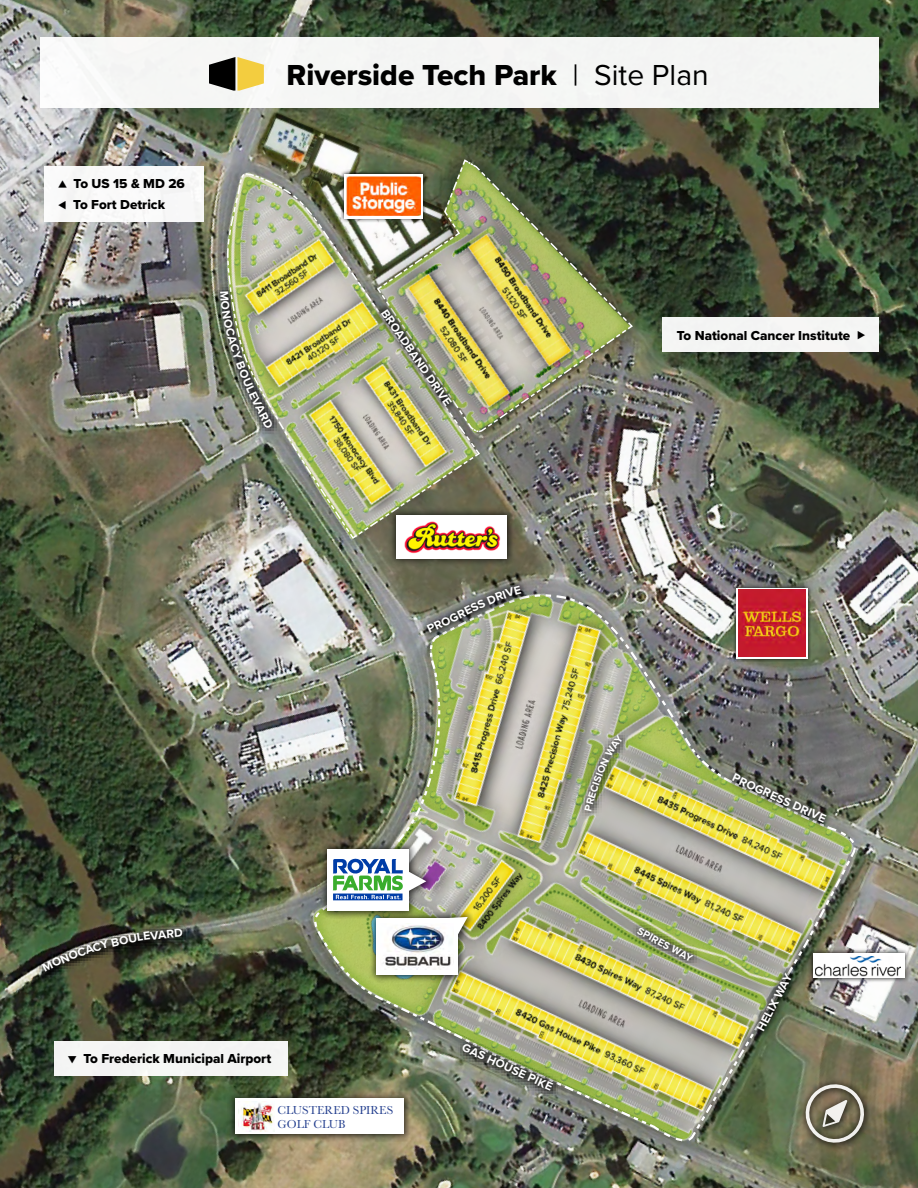
<style>
.page{position:relative;width:918px;height:1188px;background:#fff}
.page>*{position:absolute;margin:0;border:0;box-sizing:border-box;transform-origin:0 0}
.t1{font:30px "Proxima Nova Extrabld";color:#000}
.t2{font:13.5px/21px "Proxima Nova Extrabld";color:#000}
.t3{font:700 12px "Proxima Nova";color:#fff}
.t4{font:12px/13.5px "Baskerville";color:#25408f}
.s1{font-family:"Proxima Nova"}
</style>
<div class="page">
<img style="left:0;top:0;width:918px;height:1188px">
<div style="left:797px;top:1076px;width:75px;height:74px;background:#000;opacity:.75"></div>
<svg style="left:314px;top:910px;width:1px;height:22px"></svg>
<img style="left:315px;top:594px;width:542px;height:549px">
<div style="left:319px;top:841px;width:115px;height:78px;background:#000;opacity:.75"></div>
<div style="left:327px;top:849px;width:81px;height:62px;background:#fff"></div>
<svg style="left:329px;top:842px;width:97px;height:63px"></svg>
<div style="left:455px;top:1037px;width:105px;height:61px;background:#000;opacity:.75"></div>
<div style="left:212px;top:282px;width:67px;height:153px;background:#000;opacity:.75"></div>
<div style="left:733px;top:584px;width:79px;height:78px;background:#000;opacity:.75"></div>
<div style="left:737px;top:588px;width:71px;height:70px;background:linear-gradient(to right,#c41c2d,#c91c2c)"></div>
<img style="left:739px;top:590px;width:67px;height:66px">
<div style="left:36px;top:922px;width:153px;height:56px;background:#000;opacity:.75"></div>
<div style="left:807px;top:948px;width:103px;height:36px;background:#000;opacity:.75"></div>
<div style="left:813px;top:954px;width:91px;height:24px;background:#fff"></div>
<img style="left:867px;top:957px;width:34px;height:19px">
<div style="left:227px;top:1091px;width:185px;height:51px;background:#000;opacity:.75"></div>
<div style="left:235px;top:1099px;width:169px;height:35px;background:#fff"></div>
<img style="left:240px;top:1103px;width:33px;height:28px">
<div style="left:44px;top:166px;width:160px;height:55px;background:#fff"></div>
<div style="left:725px;top:766px;width:109px;height:64px;background:#000;opacity:.75"></div>
<div style="left:418px;top:578px;width:111px;height:62px;background:#000;opacity:.75"></div>
<div style="left:663px;top:318px;width:216px;height:34px;background:#f4f5f4"></div>
<div style="left:40px;top:38px;width:838px;height:70px;background:#f5f6f4"></div>
<svg style="left:209px;top:57px;width:55px;height:34px"></svg>
<div style="left:54px;top:1041px;width:233px;height:35px;background:#f4f5f4"></div>
<svg style="left:376px;top:158px;width:258px;height:275px;background:#474f3f"></svg>
<div style="left:388px;top:507px;width:128px;height:60px;background:#000;opacity:.75"></div>
<div style="left:396px;top:515px;width:111px;height:44px;background:#fff"></div>
<img style="left:404px;top:536px;width:97px;height:18px">
<div style="left:368px;top:909px;width:107px;height:74px;background:#000;opacity:.75"></div>
<div style="left:376px;top:918px;width:81px;height:56px;background:#fff"></div>
<svg style="left:445px;top:917px;width:23px;height:20px"></svg>
<img style="left:383px;top:924px;width:71px;height:45px">
<img style="left:585px;top:734px;width:38px;height:77px">
<img style="left:489px;top:856px;width:378px;height:290px">
<img style="left:220px;top:160px;width:409px;height:376px">
<svg style="left:42px;top:928px;width:141px;height:44px;background:#404533"></svg>
<img style="left:430px;top:586px;width:124px;height:75px">
<p class="t2" style="left:58px;top:173px;width:128px">▲ To US 15 &amp; MD 26 ⊳ To Fort Detrick</p>
<h1 class="t1" style="left:287px;top:52px;width:424px">Riverside Tech Park <span class="s1">| Site Plan</span></h1>
<p class="t3" style="left:391px;top:305px;width:116px;rotate:55deg">BROADBAND DRIVE</p>
<p class="t2" style="left:677px;top:324px;width:190px">To National Cancer Institute ⊲</p>
<p class="t3" style="left:424px;top:622px;width:57px;rotate:-26deg">PROGRES</p>
<p class="t2" style="left:68px;top:1048px;width:205px">▼ To Frederick Municipal Airport</p>
<p class="t3" style="left:466px;top:1039px;width:99px;rotate:24deg">GAS HOUSE PIKE</p>
<p class="t3" style="left:736px;top:769px;width:103px;rotate:24deg">PROGRESS DRIVE</p>
<p class="t3" style="left:752px;top:1026px;width:65px;rotate:-62deg">HELIX WAY</p>
<p class="t4" style="left:278px;top:1104px;width:117px">CLUSTERED SPIRES<br>GOLF CLUB</p>
</div>
